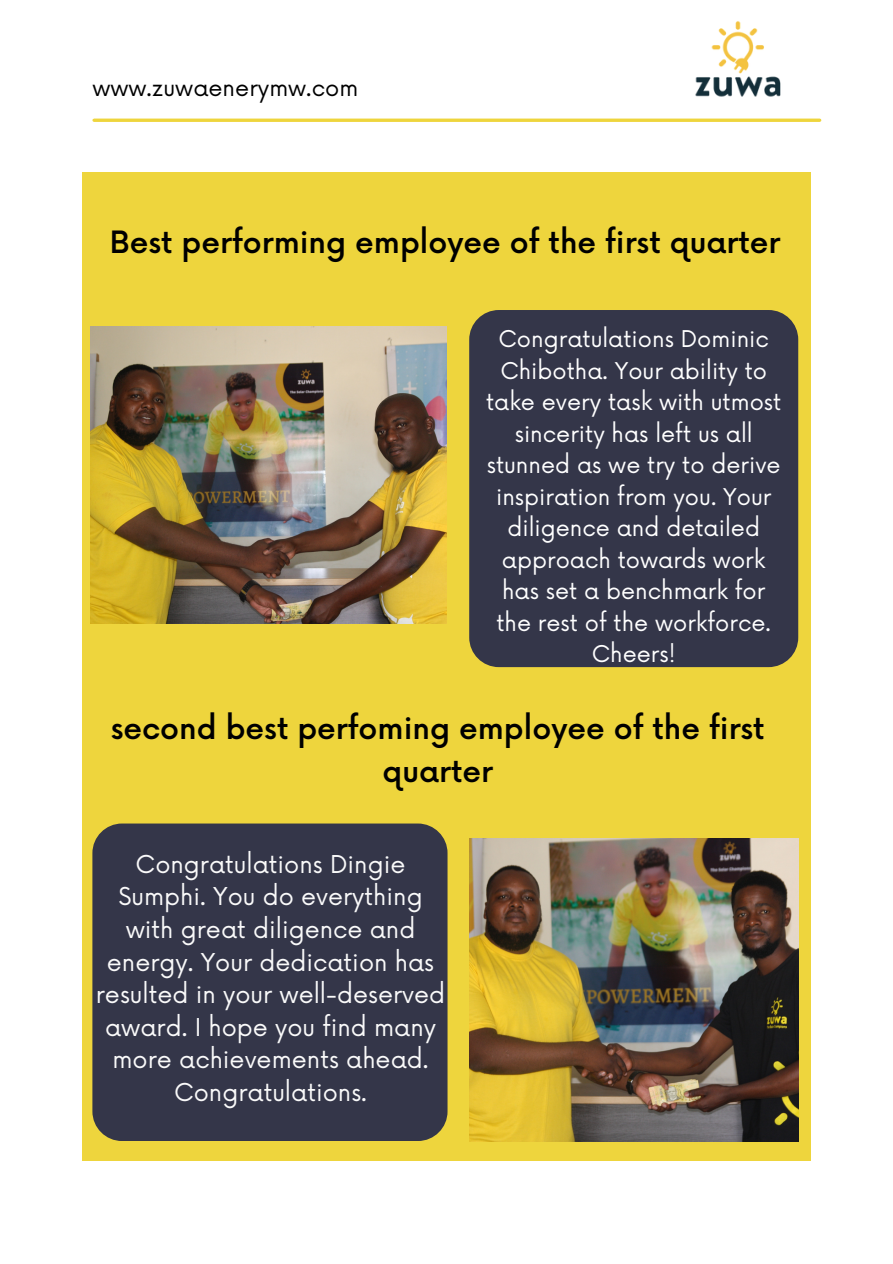
<style>
.page{position:relative;width:893px;height:1264px;background:#fff}
.page>*{position:absolute;margin:0;border:0;box-sizing:border-box;transform-origin:0 0}
.t1{font:500 30px/42.8px "Now";color:#000;text-align:center}
.t2{font:24px/32.5px "Now";color:#fafafa;text-align:center}
.t3{font:22.5px/31.5px "Now";color:#fff;text-align:center}
.t4{font:22.5px "Now";color:#000}
</style>
<div class="page">
<div style="left:82px;top:173px;width:728px;height:988px;background:#eed53d"></div>
<hr style="left:94px;top:119px;width:725px;height:3px;background:#eed53d">
<img style="left:655px;top:21px;width:167px;height:101px">
<div style="left:469px;top:310px;width:329px;height:357px;background:#343649;border-radius:30px"></div>
<div style="left:92px;top:823px;width:355px;height:317px;background:#343649;border-radius:30px"></div>
<img style="left:91px;top:327px;width:355px;height:296px">
<img style="left:469px;top:838px;width:329px;height:303px">
<p class="t4" style="left:92px;top:75px;width:267px">www.zuwaenerymw.com</p>
<p class="t1" style="left:110px;top:223px;width:672px">Best performing employee of the first quarter</p>
<p class="t3" style="left:486px;top:324px;width:297px">Congratulations Dominic<br>Chibotha. Your ability to take every task with utmost sincerity has left us all stunned as we try to derive inspiration from you. Your diligence and detailed approach towards work has set a benchmark for the rest of the workforce.<br>Cheers!</p>
<p class="t1" style="left:111px;top:709px;width:655px">second best perfoming employee of the first quarter</p>
<p class="t2" style="left:96px;top:849px;width:351px">Congratulations Dingie<br>Sumphi. You do everything with great diligence and energy. Your dedication has resulted in your well-deserved award. I hope you find many more achievements ahead.<br>Congratulations.</p>
</div>
